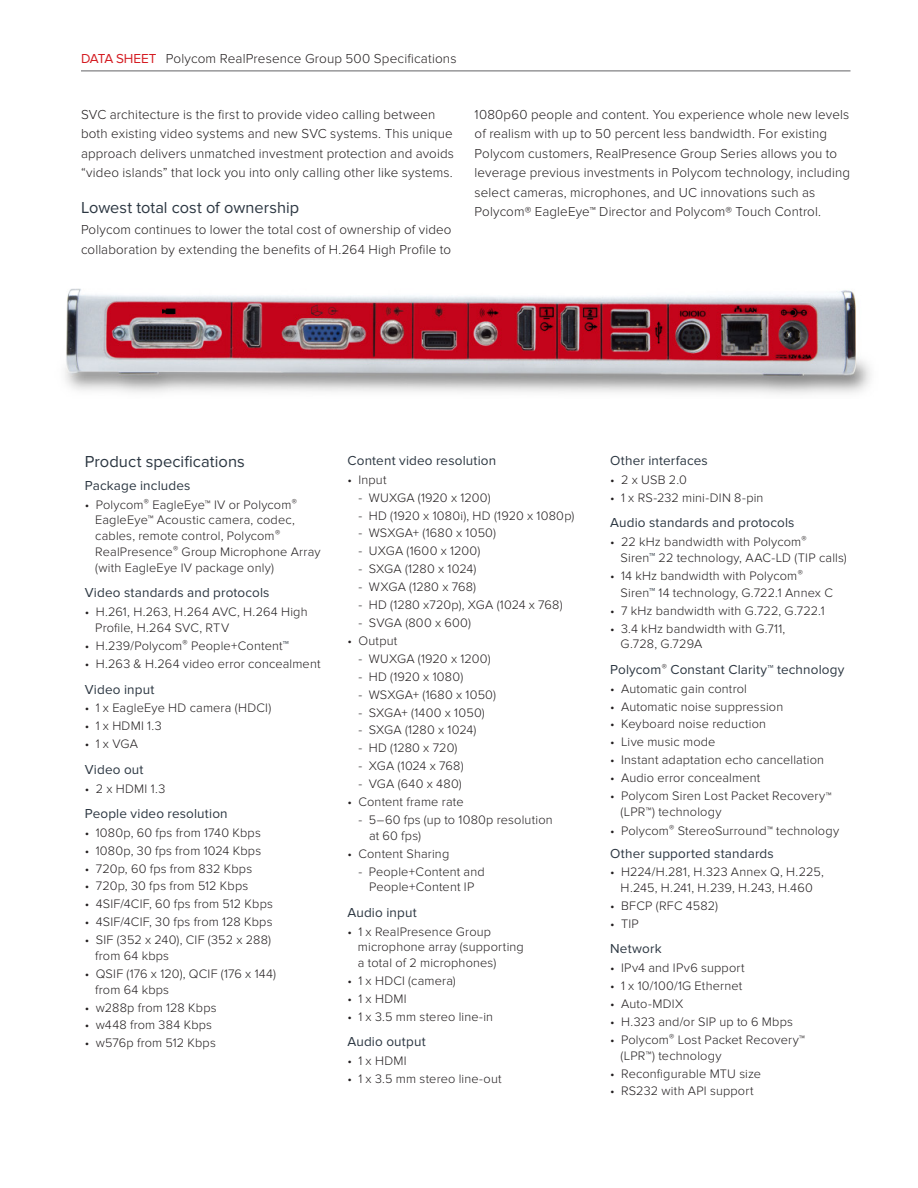
<style>
.page{position:relative;width:918px;height:1188px;background:#fff}
.page>*{position:absolute;margin:0;border:0;box-sizing:border-box;transform-origin:0 0}
.DS_-_Subhead_Level_1{font:16.5px "Proxima Nova";color:#2c3742}
.Body_Copy_Text{font:300 13.5px/19.5px "Proxima Nova";letter-spacing:.01em;color:#231f20}
.DS_-_Subhead_Level_2{font:13.5px "Proxima Nova";letter-spacing:.015em;color:#2c3742}
.t1{font:300 12.75px/15.8px "Proxima Nova";letter-spacing:.015em;color:#231f20}
.t2{font:300 12.75px "Proxima Nova";letter-spacing:-.005em;color:#231f20}
.s1{font-weight:400;color:#d41b21}
.s2{font-weight:400;font-size:13.5px;color:#2c3742}
</style>
<div class="page">
<hr style="left:81px;top:71px;width:769px;height:1px;background:#636366">
<img style="left:65px;top:288px;width:806px;height:106px">
<p class="Body_Copy_Text" style="left:81px;top:49px;width:377px"><span class="s1">DATA SHEET</span> Polycom RealPresence Group 500 Specifications</p>
<p class="Body_Copy_Text" style="left:81px;top:105px;width:374px">SVC architecture is the first to provide video calling between both existing video systems and new SVC systems. This unique approach delivers unmatched investment protection and avoids “video islands” that lock you into only calling other like systems.</p>
<p class="DS_-_Subhead_Level_1" style="left:81px;top:198px;width:220px">Lowest total cost of ownership</p>
<p class="Body_Copy_Text" style="left:81px;top:220px;width:372px">Polycom continues to lower the total cost of ownership of video collaboration by extending the benefits of H.264 High Profile to</p>
<p class="Body_Copy_Text" style="left:475px;top:105px;width:377px">1080p60 people and content. You experience whole new levels of realism with up to 50 percent less bandwidth. For existing Polycom customers, RealPresence Group Series allows you to leverage previous investments in Polycom technology, including select cameras, microphones, and UC innovations such as Polycom® EagleEye™ Director and Polycom® Touch Control.</p>
<p class="DS_-_Subhead_Level_1" style="left:85px;top:452px;width:162px">Product specifications</p>
<p class="DS_-_Subhead_Level_2" style="left:85px;top:478px;width:107px">Package includes</p>
<p class="t1" style="left:95px;top:497px;width:227px;text-indent:-10px">• Polycom<sup>®</sup> EagleEye™ IV or Polycom<sup>® </sup>EagleEye™ Acoustic camera, codec, cables, remote control, Polycom<sup>® </sup>RealPresence<sup>®</sup> Group Microphone Array (with EagleEye IV package only)</p>
<p class="DS_-_Subhead_Level_2" style="left:85px;top:585px;width:186px">Video standards and protocols</p>
<p class="t1" style="left:95px;top:604px;width:214px;text-indent:-10px">• H.261, H.263, H.264 AVC, H.264 High<br>Profile, H.264 SVC, RTV</p>
<p class="t1" style="left:85px;top:638px;width:206px">• H.239/Polycom<sup>®</sup> People+Content<span class="s2">™</span></p>
<p class="t1" style="left:85px;top:656px;width:237px">• H.263 &amp; H.264 video error concealment</p>
<p class="DS_-_Subhead_Level_2" style="left:85px;top:681px;width:71px">Video input</p>
<p class="t1" style="left:85px;top:700px;width:188px">• 1 x EagleEye HD camera (HDCI)</p>
<p class="t1" style="left:85px;top:718px;width:79px">• 1 x HDMI 1.3</p>
<p class="t1" style="left:85px;top:736px;width:55px">• 1 x VGA</p>
<p class="DS_-_Subhead_Level_2" style="left:85px;top:762px;width:60px">Video out</p>
<p class="t1" style="left:85px;top:781px;width:82px">• 2 x HDMI 1.3</p>
<p class="DS_-_Subhead_Level_2" style="left:85px;top:806px;width:144px">People video resolution</p>
<p class="t1" style="left:85px;top:825px;width:178px">• 1080p, 60 fps from 1740 Kbps</p>
<p class="t1" style="left:85px;top:843px;width:178px">• 1080p, 30 fps from 1024 Kbps</p>
<p class="t1" style="left:85px;top:861px;width:169px">• 720p, 60 fps from 832 Kbps</p>
<p class="t1" style="left:85px;top:879px;width:165px">• 720p, 30 fps from 512 Kbps</p>
<p class="t1" style="left:85px;top:896px;width:190px">• 4SIF/4CIF, 60 fps from 512 Kbps</p>
<p class="t1" style="left:85px;top:914px;width:189px">• 4SIF/4CIF, 30 fps from 128 Kbps</p>
<p class="t1" style="left:95px;top:932px;width:177px;text-indent:-10px">• SIF (352 x 240), CIF (352 x 288) from 64 kbps</p>
<p class="t1" style="left:95px;top:966px;width:182px;text-indent:-10px">• QSIF (176 x 120), QCIF (176 x 144) from 64 kbps</p>
<p class="t1" style="left:85px;top:1000px;width:133px">• w288p from 128 Kbps</p>
<p class="t1" style="left:85px;top:1017px;width:129px">• w448 from 384 Kbps</p>
<p class="t1" style="left:85px;top:1035px;width:133px">• w576p from 512 Kbps</p>
<p class="DS_-_Subhead_Level_2" style="left:347px;top:453px;width:150px">Content video resolution</p>
<p class="t1" style="left:347px;top:472px;width:41px">• Input</p>
<p class="t1" style="left:359px;top:490px;width:134px">- WUXGA (1920 x 1200)</p>
<p class="t1" style="left:359px;top:508px;width:217px">- HD (1920 x 1080i), HD (1920 x 1080p)</p>
<p class="t1" style="left:359px;top:526px;width:139px">- WSXGA+ (1680 x 1050)</p>
<p class="t1" style="left:359px;top:543px;width:123px">- UXGA (1600 x 1200)</p>
<p class="t1" style="left:359px;top:561px;width:119px">- SXGA (1280 x 1024)</p>
<p class="t1" style="left:359px;top:579px;width:119px">- WXGA (1280 x 768)</p>
<p class="t1" style="left:359px;top:597px;width:206px">- HD (1280 x720p), XGA (1024 x 768)</p>
<p class="t1" style="left:359px;top:615px;width:114px">- SVGA (800 x 600)</p>
<p class="t1" style="left:347px;top:633px;width:51px">• Output</p>
<p class="t1" style="left:359px;top:651px;width:134px">- WUXGA (1920 x 1200)</p>
<p class="t1" style="left:359px;top:669px;width:106px">- HD (1920 x 1080)</p>
<p class="t1" style="left:359px;top:687px;width:139px">- WSXGA+ (1680 x 1050)</p>
<p class="t1" style="left:359px;top:705px;width:128px">- SXGA+ (1400 x 1050)</p>
<p class="t1" style="left:359px;top:723px;width:119px">- SXGA (1280 x 1024)</p>
<p class="t1" style="left:359px;top:740px;width:100px">- HD (1280 x 720)</p>
<p class="t2" style="left:359px;top:759px;width:107px">- XGA (1024 x 768)</p>
<p class="t1" style="left:359px;top:776px;width:105px">- VGA (640 x 480)</p>
<p class="t1" style="left:347px;top:794px;width:118px">• Content frame rate</p>
<p class="t1" style="left:369px;top:812px;width:185px;text-indent:-10px">- 5–60 fps (up to 1080p resolution at 60 fps)</p>
<p class="t1" style="left:347px;top:846px;width:103px">• Content Sharing</p>
<p class="t1" style="left:359px;top:864px;width:128px;text-align:center">- People+Content and<br>People+Content IP</p>
<p class="DS_-_Subhead_Level_2" style="left:347px;top:905px;width:71px">Audio input</p>
<p class="t1" style="left:358px;top:924px;width:167px;text-indent:-10px">• 1 x RealPresence Group microphone array (supporting a total of 2 microphones)</p>
<p class="t1" style="left:347px;top:973px;width:110px">• 1 x HDCI (camera)</p>
<p class="t1" style="left:347px;top:991px;width:61px">• 1 x HDMI</p>
<p class="t1" style="left:347px;top:1009px;width:147px">• 1 x 3.5 mm stereo line-in</p>
<p class="DS_-_Subhead_Level_2" style="left:347px;top:1034px;width:80px">Audio output</p>
<p class="t1" style="left:347px;top:1053px;width:61px">• 1 x HDMI</p>
<p class="t1" style="left:347px;top:1071px;width:156px">• 1 x 3.5 mm stereo line-out</p>
<p class="DS_-_Subhead_Level_2" style="left:610px;top:453px;width:99px">Other interfaces</p>
<p class="t1" style="left:610px;top:472px;width:78px">• 2 x USB 2.0</p>
<p class="t1" style="left:610px;top:490px;width:155px">• 1 x RS-232 mini-DIN 8-pin</p>
<p class="DS_-_Subhead_Level_2" style="left:610px;top:515px;width:186px">Audio standards and protocols</p>
<p class="t1" style="left:621px;top:534px;width:228px;line-height:16.5px;text-indent:-11px">• 22 kHz bandwidth with Polycom<sup>®<br></sup>Siren<span class="s2">™</span> 22 technology, AAC-LD (TIP calls)</p>
<p class="t1" style="left:621px;top:568px;width:214px;line-height:16.5px;text-indent:-10px">• 14 kHz bandwidth with Polycom<sup>®<br></sup>Siren<span class="s2">™</span> 14 technology, G.722.1 Annex C</p>
<p class="t1" style="left:610px;top:603px;width:216px">• 7 kHz bandwidth with G.722, G.722.1</p>
<p class="t1" style="left:621px;top:621px;width:166px;text-indent:-10px">• 3.4 kHz bandwidth with G.711,<br>G.728, G.729A</p>
<p class="DS_-_Subhead_Level_2" style="left:610px;top:662px;width:236px">Polycom<sup>®</sup> Constant Clarity™ technology</p>
<p class="t1" style="left:610px;top:681px;width:138px">• Automatic gain control</p>
<p class="t1" style="left:610px;top:699px;width:175px">• Automatic noise suppression</p>
<p class="t1" style="left:610px;top:717px;width:157px">• Keyboard noise reduction</p>
<p class="t1" style="left:610px;top:734px;width:107px">• Live music mode</p>
<p class="t1" style="left:610px;top:752px;width:215px">• Instant adaptation echo cancellation</p>
<p class="t1" style="left:610px;top:770px;width:152px">• Audio error concealment</p>
<p class="t1" style="left:621px;top:788px;width:212px;text-indent:-10px">• Polycom Siren Lost Packet Recovery™ (LPR™) technology</p>
<p class="t1" style="left:610px;top:823px;width:231px">• Polycom<sup>®</sup> StereoSurround™ technology</p>
<p class="DS_-_Subhead_Level_2" style="left:610px;top:845px;width:165px">Other supported standards</p>
<p class="t1" style="left:610px;top:864px;width:215px;text-align:center">• H224/H.281, H.323 Annex Q, H.225,<br>H.245, H.241, H.239, H.243, H.460</p>
<p class="t1" style="left:610px;top:898px;width:109px">• BFCP (RFC 4582)</p>
<p class="t1" style="left:610px;top:916px;width:30px">• TIP</p>
<p class="DS_-_Subhead_Level_2" style="left:610px;top:941px;width:53px">Network</p>
<p class="t1" style="left:610px;top:960px;width:136px">• IPv4 and IPv6 support</p>
<p class="t1" style="left:610px;top:978px;width:134px">• 1 x 10/100/1G Ethernet</p>
<p class="t1" style="left:610px;top:996px;width:75px">• Auto-MDIX</p>
<p class="t1" style="left:610px;top:1014px;width:184px">• H.323 and/or SIP up to 6 Mbps</p>
<p class="t1" style="left:621px;top:1032px;width:186px;text-indent:-10px">• Polycom<sup>®</sup> Lost Packet Recovery™ (LPR™) technology</p>
<p class="t1" style="left:610px;top:1066px;width:152px">• Reconfigurable MTU size</p>
<p class="t1" style="left:610px;top:1083px;width:145px">• RS232 with API support</p>
</div>
